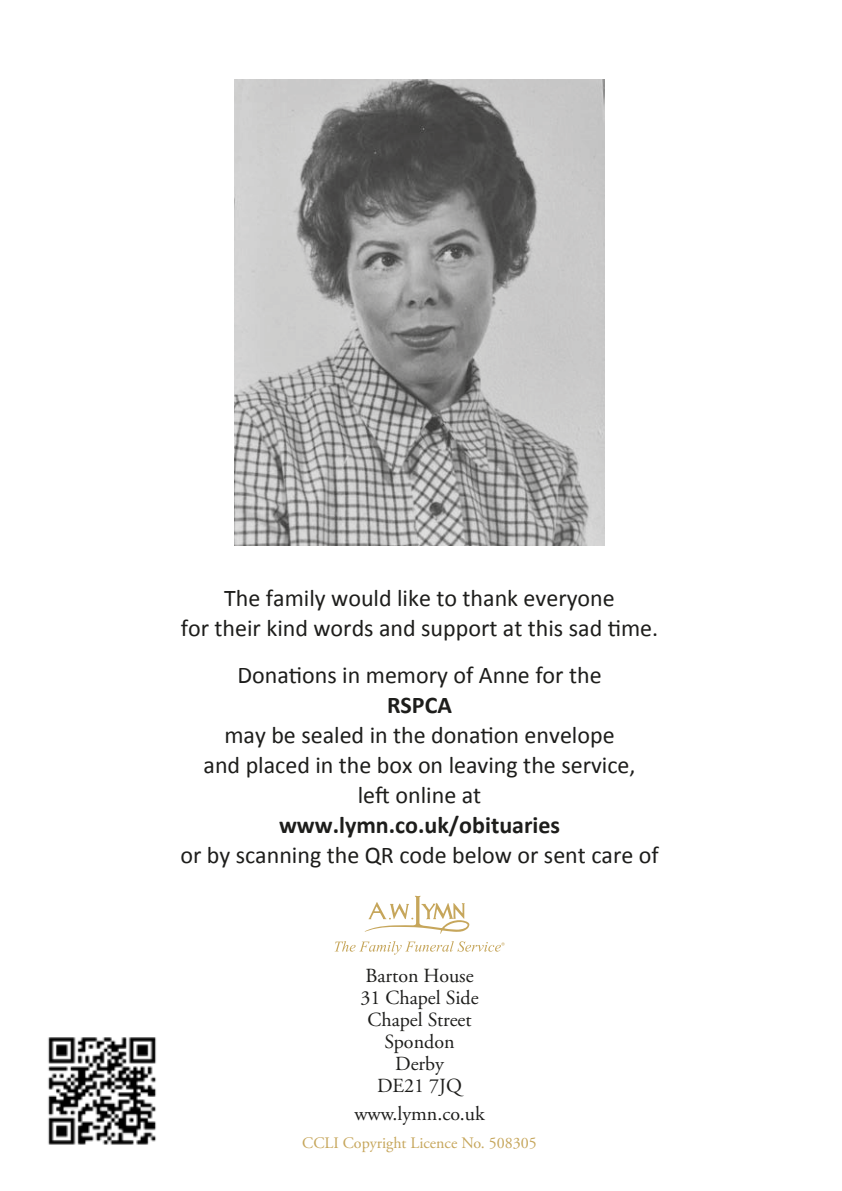
<style>
.page{position:relative;width:842px;height:1191px;background:#fff}
.page>*{position:absolute;margin:0;border:0;box-sizing:border-box;transform-origin:0 0}
.t1{font:24px/30px "Calibri";color:#1d1d1b;text-align:center}
.t2{font:700 24px "Calibri";color:#1d1d1b}
.t3{font:20px/22px "Adobe Garamond Pro";color:#1d1d1b;text-align:center}
.t4{font:16px "Adobe Garamond Pro";color:#c6a65b}
</style>
<div class="page">
<img style="left:235px;top:80px;width:369px;height:466px">
<svg style="left:334px;top:895px;width:171px;height:59px"></svg>
<img style="left:48px;top:1037px;width:108px;height:108px">
<p class="t1" style="left:181px;top:583px;width:479px">The family would like to thank everyone<br>for their kind words and support at this sad time.</p>
<p class="t1" style="left:237px;top:660px;width:366px">Donations in memory of Anne for the</p>
<p class="t2" style="left:387px;top:689px;width:66px">RSPCA</p>
<p class="t1" style="left:204px;top:720px;width:433px">may be sealed in the donation envelope and placed in the box on leaving the service, left online at</p>
<p class="t2" style="left:279px;top:809px;width:283px">www.lymn.co.uk/obituaries</p>
<p class="t1" style="left:180px;top:840px;width:480px">or by scanning the QR code below or sent care of</p>
<p class="t3" style="left:360px;top:965px;width:120px">Barton House<br>31 Chapel Side<br>Chapel Street<br>Spondon<br>Derby<br>DE21 7JQ</p>
<p class="t3" style="left:354px;top:1103px;width:132px">www.lymn.co.uk</p>
<p class="t4" style="left:302px;top:1133px;width:236px">CCLI Copyright Licence No. 508305</p>
</div>
